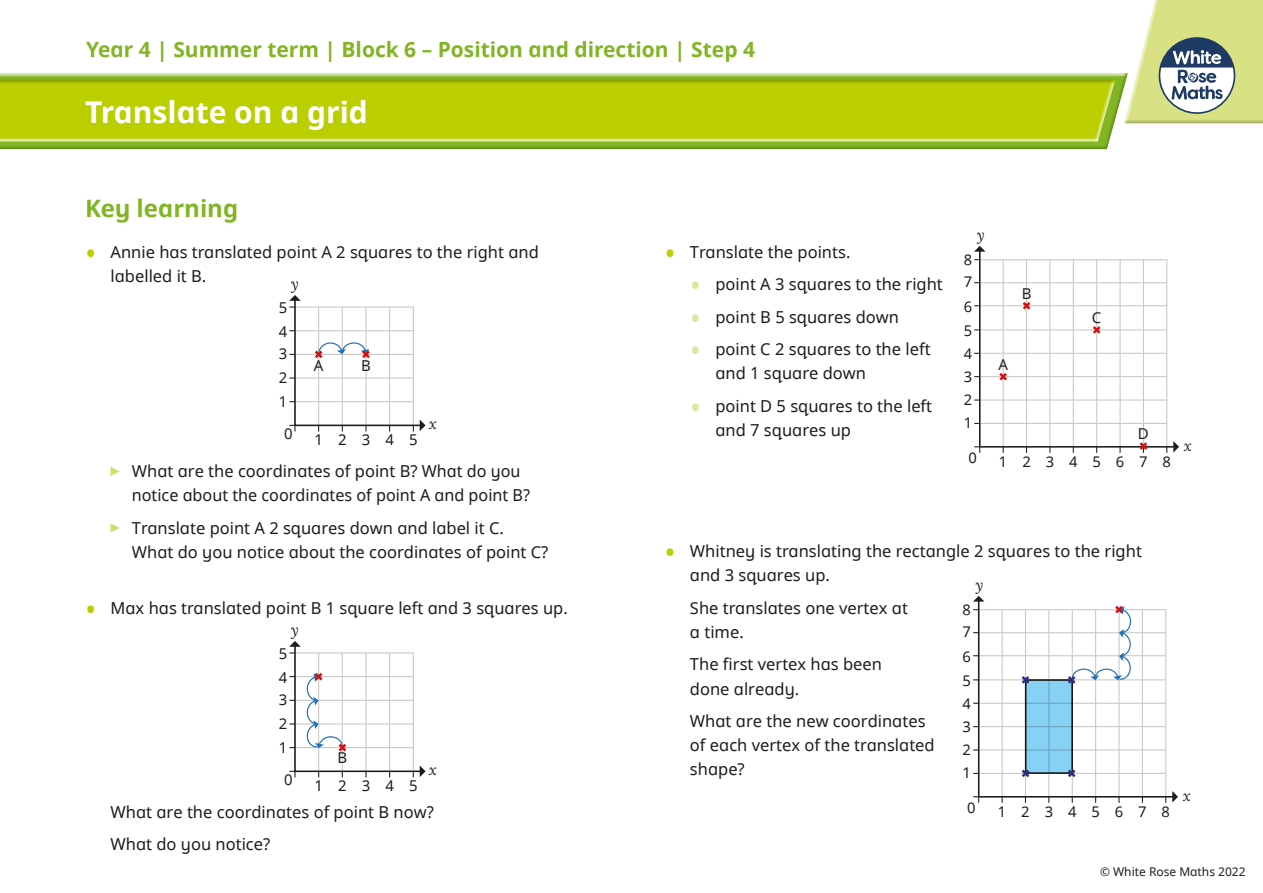
<style>
.page{position:relative;width:1263px;height:893px;background:#fff}
.page>*{position:absolute;margin:0;border:0;box-sizing:border-box;transform-origin:0 0}
.t1{font:30px "White Rose Noto bold";color:#fff}
.t2{font:24px "White Rose Noto bold";color:#81b524}
.t3{font:21px "White Rose Noto bold";color:#81b524}
.t4{font:16.5px/24px "White Rose Noto regular";color:#1d1d1b}
.t5{font:15px "White Rose Noto regular";color:#1d1d1b}
.t6{font:14.85px "White Rose Noto regular";letter-spacing:1.015em;color:#1d1d1b}
.t7{font:italic 14.85px "Lora";color:#1d1d1b}
.t8{font:14.7px/24.2px "White Rose Noto regular";letter-spacing:1.015em;color:#1d1d1b}
.t9{font:italic 14.7px "Lora";color:#1d1d1b}
.t10{font:12px "White Rose Noto regular";color:#1d1d1b}
.s1{font-size:30px;color:#bace00}
.s2{font-size:30px;color:#dfe69c}
</style>
<div class="page">
<div style="left:0;top:71px;width:1129px;height:81px;background:#1d1d1b;opacity:.27"></div>
<div style="left:1123px;top:0;width:140px;height:125px;background:#e2e3d7"></div>
<div style="left:0;top:78px;width:1115px;height:65px;background:#1d1d1b;opacity:.27"></div>
<svg style="left:1124px;top:0;width:139px;height:123px;background:#c9d29e"></svg>
<svg style="left:111px;top:467px;width:9px;height:9px"></svg>
<svg style="left:111px;top:523px;width:9px;height:9px"></svg>
<svg style="left:289px;top:295px;width:136px;height:136px"></svg>
<svg style="left:289px;top:641px;width:136px;height:136px"></svg>
<svg style="left:973px;top:596px;width:205px;height:207px"></svg>
<svg style="left:974px;top:246px;width:205px;height:207px"></svg>
<p class="t3" style="left:86px;top:35px;width:670px">Year 4 | Summer term | Block 6 – Position and direction | Step 4</p>
<h1 class="t1" style="left:85px;top:91px;width:284px">Translate on a grid</h1>
<h2 class="t2" style="left:85px;top:191px;width:155px">Key learning</h2>
<p class="t4" style="left:111px;top:239px;width:430px;text-indent:-26px"><span class="s1">•</span> Annie has translated point A 2 squares to the right and labelled it B.</p>
<p class="t7" style="left:291px;top:274px;width:9px">y</p>
<p class="t6" style="left:279px;top:297px;width:10px">5</p>
<p class="t6" style="left:279px;top:321px;width:10px">4</p>
<p class="t6" style="left:279px;top:344px;width:10px">3</p>
<p class="t6" style="left:279px;top:367px;width:10px">2</p>
<p class="t6" style="left:279px;top:391px;width:10px">1</p>
<p class="t6" style="left:284px;top:423px;width:10px">0</p>
<p class="t5" style="left:314px;top:355px;width:11px">A</p>
<p class="t5" style="left:361px;top:355px;width:11px">B</p>
<p class="t6" style="left:314px;top:429px;width:105px">12345</p>
<p class="t7" style="left:429px;top:413px;width:10px">x</p>
<p class="t4" style="left:132px;top:459px;width:400px">What are the coordinates of point B? What do you notice about the coordinates of point A and point B?</p>
<p class="t4" style="left:132px;top:515px;width:418px">Translate point A 2 squares down and label it C.<br>What do you notice about the coordinates of point C?</p>
<p class="t4" style="left:85px;top:596px;width:484px"><span class="s1">•</span> Max has translated point B 1 square left and 3 squares up.</p>
<p class="t7" style="left:291px;top:620px;width:9px">y</p>
<p class="t6" style="left:279px;top:643px;width:10px">5</p>
<p class="t6" style="left:279px;top:667px;width:10px">4</p>
<p class="t6" style="left:279px;top:689px;width:10px">3</p>
<p class="t6" style="left:279px;top:713px;width:10px">2</p>
<p class="t6" style="left:279px;top:737px;width:10px">1</p>
<p class="t6" style="left:284px;top:769px;width:10px">0</p>
<p class="t5" style="left:338px;top:747px;width:11px">B</p>
<p class="t6" style="left:314px;top:775px;width:105px">12345</p>
<p class="t7" style="left:429px;top:759px;width:10px">x</p>
<p class="t4" style="left:111px;top:795px;width:325px;line-height:32.5px">What are the coordinates of point B now?<br>What do you notice?</p>
<p class="t4" style="left:664px;top:239px;width:187px"><span class="s1">•</span> Translate the points.</p>
<p class="t4" style="left:690px;top:272px;width:254px"><span class="s2">•</span> point A 3 squares to the right</p>
<p class="t4" style="left:690px;top:304px;width:211px"><span class="s2">•</span> point B 5 squares down</p>
<p class="t4" style="left:715px;top:337px;width:217px;text-indent:-26px"><span class="s2">•</span> point C 2 squares to the left and 1 square down</p>
<p class="t4" style="left:715px;top:393px;width:218px;text-indent:-26px"><span class="s2">•</span> point D 5 squares to the left and 7 squares up</p>
<p class="t9" style="left:977px;top:225px;width:9px">y</p>
<p class="t8" style="left:964px;top:247px;width:10px">8</p>
<p class="t8" style="left:964px;top:269px;width:10px">7</p>
<p class="t8" style="left:964px;top:294px;width:10px">6<br>5</p>
<p class="t8" style="left:964px;top:341px;width:10px">4</p>
<p class="t8" style="left:964px;top:364px;width:10px">3</p>
<p class="t8" style="left:964px;top:387px;width:10px">2</p>
<p class="t8" style="left:964px;top:410px;width:10px">1</p>
<p class="t5" style="left:1022px;top:283px;width:11px">B</p>
<p class="t5" style="left:998px;top:354px;width:11px">A</p>
<p class="t5" style="left:1092px;top:307px;width:11px">C</p>
<p class="t5" style="left:1138px;top:423px;width:12px">D</p>
<p class="t8" style="left:968px;top:445px;width:10px">0</p>
<p class="t8" style="left:999px;top:449px;width:174px">12345678</p>
<p class="t9" style="left:1184px;top:436px;width:10px">x</p>
<p class="t4" style="left:690px;top:539px;width:453px;text-indent:-26px"><span class="s1">•</span> Whitney is translating the rectangle 2 squares to the right and 3 squares up.</p>
<p class="t4" style="left:690px;top:595px;width:220px">She translates one vertex at a time.</p>
<p class="t4" style="left:690px;top:652px;width:194px">The first vertex has been done already.</p>
<p class="t4" style="left:690px;top:708px;width:246px">What are the new coordinates of each vertex of the translated shape?</p>
<p class="t9" style="left:976px;top:575px;width:9px">y</p>
<p class="t8" style="left:963px;top:597px;width:10px">8</p>
<p class="t8" style="left:963px;top:619px;width:10px">7</p>
<p class="t8" style="left:963px;top:644px;width:10px">6<br>5</p>
<p class="t8" style="left:963px;top:691px;width:10px">4</p>
<p class="t8" style="left:963px;top:714px;width:10px">3</p>
<p class="t8" style="left:963px;top:737px;width:10px">2</p>
<p class="t8" style="left:963px;top:760px;width:10px">1</p>
<p class="t8" style="left:967px;top:795px;width:10px">0</p>
<p class="t8" style="left:998px;top:799px;width:174px">12345678</p>
<p class="t9" style="left:1183px;top:785px;width:10px">x</p>
<p class="t10" style="left:1100px;top:863px;width:147px">© White Rose Maths 2022</p>
</div>
